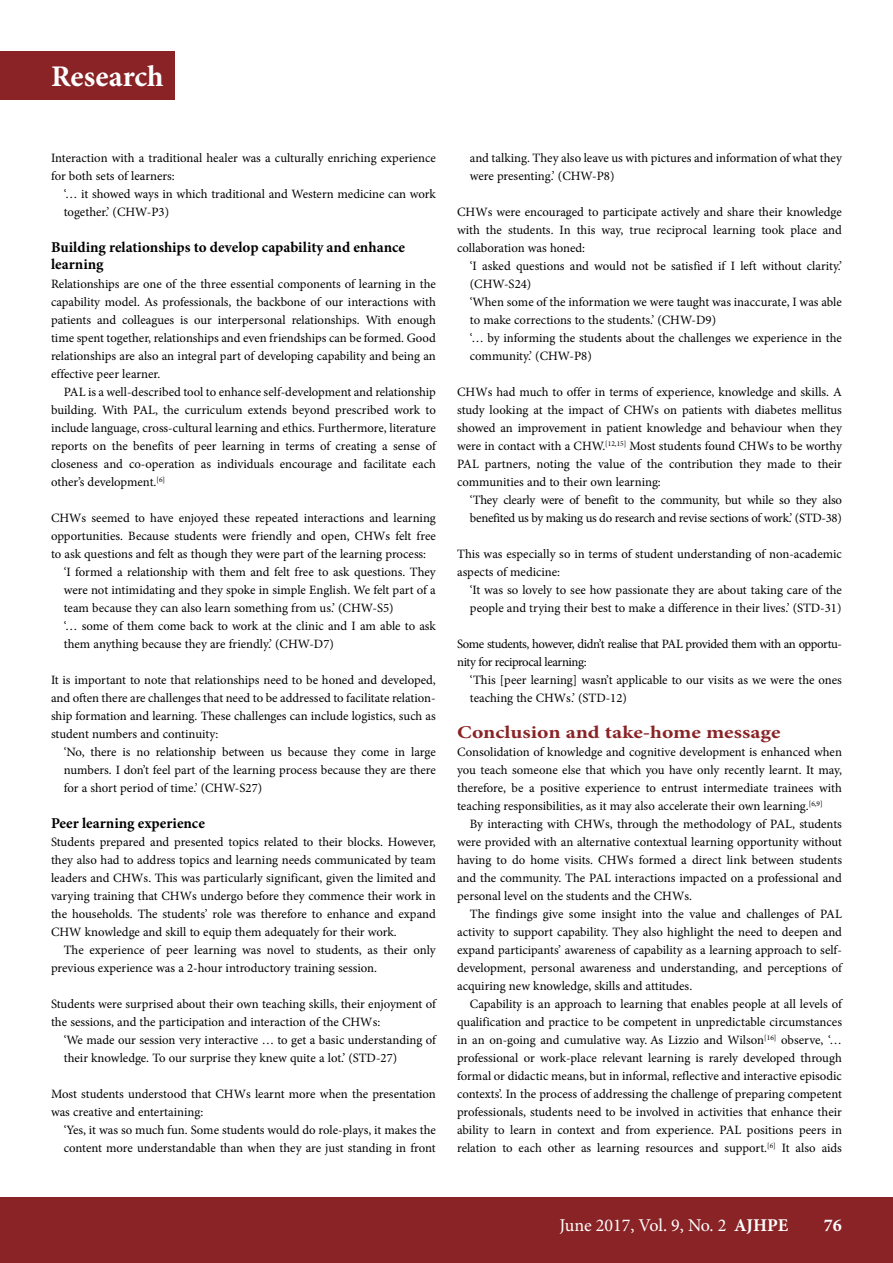
<style>
.page{position:relative;width:893px;height:1263px;background:#fff}
.page>*{position:absolute;margin:0;border:0;box-sizing:border-box;transform-origin:0 0}
.t1{font:700 30px "Minion Pro";color:#fff}
.t2{font:700 18px "Minion Pro";color:#892326;scale:1.2 1}
.t3{font:18px "Minion Pro";letter-spacing:-.005em;color:#fff}
.t4{font:700 18px "Minion Pro";color:#fff}
.t5{font:700 15px/16.5px "Minion Pro";color:#000}
.t6{font:12.75px/18px "Minion Pro";letter-spacing:-.005em;color:#000}
.t7{font:12.75px/18px "Minion Pro";letter-spacing:-.03em;color:#000}
.s1{font-weight:700}
</style>
<div class="page">
<div style="left:0;top:1197px;width:893px;height:66px;background:#892326"></div>
<div style="left:0;top:51px;width:174px;height:49px;background:#892326"></div>
<h1 class="t1" style="left:51px;top:56px;width:114px">Research</h1>
<p class="t6" style="left:51px;top:149px;width:386px">Interaction with a traditional healer was a culturally enriching experience for both sets of learners:</p>
<p class="t6" style="left:64px;top:185px;width:374px">‘… it showed ways in which traditional and Western medicine can work together.’ (CHW-P3)</p>
<p class="t5" style="left:51px;top:239px;width:356px">Building relationships to develop capability and enhance learning</p>
<p class="t6" style="left:51px;top:275px;width:386px;text-align:justify">Relationships are one of the three essential components of learning in the capability model. As professionals, the backbone of our interactions with patients and colleagues is our interpersonal relationships. With enough time spent together, relationships and even friendships can be formed. Good relationships are also an integral part of developing capability and being an effective peer learner.</p>
<p class="t6" style="left:51px;top:383px;width:386px;text-align:justify;text-indent:13px">PAL is a well-described tool to enhance self-development and relationship building. With PAL, the curriculum extends beyond prescribed work to include language, cross-cultural learning and ethics. Furthermore, literature reports on the benefits of peer learning in terms of creating a sense of closeness and co-operation as individuals encourage and facilitate each other’s development.<sup>[6]</sup></p>
<p class="t6" style="left:51px;top:509px;width:386px">CHWs seemed to have enjoyed these repeated interactions and learning</p>
<p class="t6" style="left:51px;top:527px;width:386px">opportunities. Because students were friendly and open, CHWs felt free</p>
<p class="t6" style="left:51px;top:545px;width:377px">to ask questions and felt as though they were part of the learning process:</p>
<p class="t6" style="left:64px;top:563px;width:374px">‘I formed a relationship with them and felt free to ask questions. They</p>
<p class="t6" style="left:64px;top:581px;width:373px">were not intimidating and they spoke in simple English. We felt part of a</p>
<p class="t6" style="left:64px;top:599px;width:331px">team because they can also learn something from us.’ (CHW-S5)</p>
<p class="t6" style="left:64px;top:617px;width:374px">‘… some of them come back to work at the clinic and I am able to ask</p>
<p class="t6" style="left:64px;top:635px;width:272px">them anything because they are friendly.’ (CHW-D7)</p>
<p class="t6" style="left:51px;top:671px;width:386px;text-align:justify">It is important to note that relationships need to be honed and developed, and often there are challenges that need to be addressed to facilitate relation&shy;ship formation and learning. These challenges can include logistics, such as student numbers and continuity:</p>
<p class="t6" style="left:64px;top:743px;width:374px;text-align:justify">‘No, there is no relationship between us because they come in large numbers. I don’t feel part of the learning process because they are there for a short period of time.’ (CHW-S27)</p>
<p class="t5" style="left:51px;top:815px;width:155px">Peer learning experience</p>
<p class="t6" style="left:51px;top:833px;width:386px;text-align:justify">Students prepared and presented topics related to their blocks. However, they also had to address topics and learning needs communicated by team leaders and CHWs. This was particularly significant, given the limited and varying training that CHWs undergo before they commence their work in the households. The students’ role was therefore to enhance and expand CHW knowledge and skill to equip them adequately for their work.</p>
<p class="t6" style="left:51px;top:941px;width:386px;text-indent:13px">The experience of peer learning was novel to students, as their only previous experience was a 2-hour introductory training session.</p>
<p class="t6" style="left:51px;top:995px;width:386px">Students were surprised about their own teaching skills, their enjoyment of the sessions, and the participation and interaction of the CHWs:</p>
<p class="t6" style="left:64px;top:1031px;width:374px">‘We made our session very interactive … to get a basic understanding of their knowledge. To our surprise they knew quite a lot.’ (STD-27)</p>
<p class="t6" style="left:51px;top:1085px;width:386px">Most students understood that CHWs learnt more when the presentation was creative and entertaining:</p>
<p class="t6" style="left:64px;top:1121px;width:374px">‘Yes, it was so much fun. Some students would do role-plays, it makes the content more understandable than when they are just standing in front</p>
<p class="t6" style="left:470px;top:149px;width:374px">and talking. They also leave us with pictures and information of what they were presenting.’ (CHW-P8)</p>
<p class="t6" style="left:457px;top:203px;width:386px;text-align:justify">CHWs were encouraged to participate actively and share their knowledge with the students. In this way, true reciprocal learning took place and collaboration was honed:</p>
<p class="t6" style="left:470px;top:257px;width:374px">‘I asked questions and would not be satisfied if I left without clarity.’ (CHW-S24)<br>‘When some of the information we were taught was inaccurate, I was able to make corrections to the students.’ (CHW-D9)<br>‘… by informing the students about the challenges we experience in the community.’ (CHW-P8)</p>
<p class="t6" style="left:457px;top:383px;width:386px;text-align:justify">CHWs had much to offer in terms of experience, knowledge and skills. A study looking at the impact of CHWs on patients with diabetes mellitus showed an improvement in patient knowledge and behaviour when they were in contact with a CHW.<sup>[12,15]</sup> Most students found CHWs to be worthy PAL partners, noting the value of the contribution they made to their communities and to their own learning:</p>
<p class="t6" style="left:470px;top:491px;width:374px">‘They clearly were of benefit to the community, but while so they also benefited us by making us do research and revise sections of work.’ (STD-38)</p>
<p class="t6" style="left:457px;top:545px;width:386px">This was especially so in terms of student understanding of non-academic aspects of medicine:</p>
<p class="t6" style="left:470px;top:581px;width:374px">‘It was so lovely to see how passionate they are about taking care of the people and trying their best to make a difference in their lives.’ (STD-31)</p>
<p class="t7" style="left:457px;top:635px;width:385px">Some students, however, didn’t realise that PAL provided them with an opportu&shy;nity for reciprocal learning:</p>
<p class="t6" style="left:470px;top:671px;width:374px">‘This [peer learning] wasn’t applicable to our visits as we were the ones teaching the CHWs.’ (STD-12)</p>
<h2 class="t2" style="left:457px;top:720px;width:271px">Conclusion and take-home message</h2>
<p class="t6" style="left:457px;top:743px;width:386px;text-align:justify">Consolidation of knowledge and cognitive development is enhanced when you teach someone else that which you have only recently learnt. It may, therefore, be a positive experience to entrust intermediate trainees with teaching responsibilities, as it may also accelerate their own learning.<sup>[6,9]</sup></p>
<p class="t6" style="left:457px;top:815px;width:386px;text-align:justify;text-indent:13px">By interacting with CHWs, through the methodology of PAL, students were provided with an alternative contextual learning opportunity without having to do home visits. CHWs formed a direct link between students and the community. The PAL interactions impacted on a professional and personal level on the students and the CHWs.</p>
<p class="t6" style="left:457px;top:905px;width:386px;text-align:justify;text-indent:13px">The findings give some insight into the value and challenges of PAL activity to support capability. They also highlight the need to deepen and expand participants’ awareness of capability as a learning approach to self&shy;development, personal awareness and understanding, and perceptions of acquiring new knowledge, skills and attitudes.</p>
<p class="t6" style="left:457px;top:995px;width:386px;text-align:justify;text-indent:13px">Capability is an approach to learning that enables people at all levels of qualification and practice to be competent in unpredictable circumstances in an on-going and cumulative way. As Lizzio and Wilson<sup>[16]</sup> observe, ‘… professional or work-place relevant learning is rarely developed through formal or didactic means, but in informal, reflective and interactive episodic contexts’. In the process of addressing the challenge of preparing competent professionals, students need to be involved in activities that enhance their ability to learn in context and from experience. PAL positions peers in relation to each other as learning resources and support.<sup>[6]</sup> It also aids</p>
<h2 class="t3" style="left:559px;top:1213px;width:230px">June 2017, Vol. 9, No. 2 <span class="s1">AJHPE</span></h2>
<h2 class="t4" style="left:824px;top:1213px;width:20px">76</h2>
</div>
